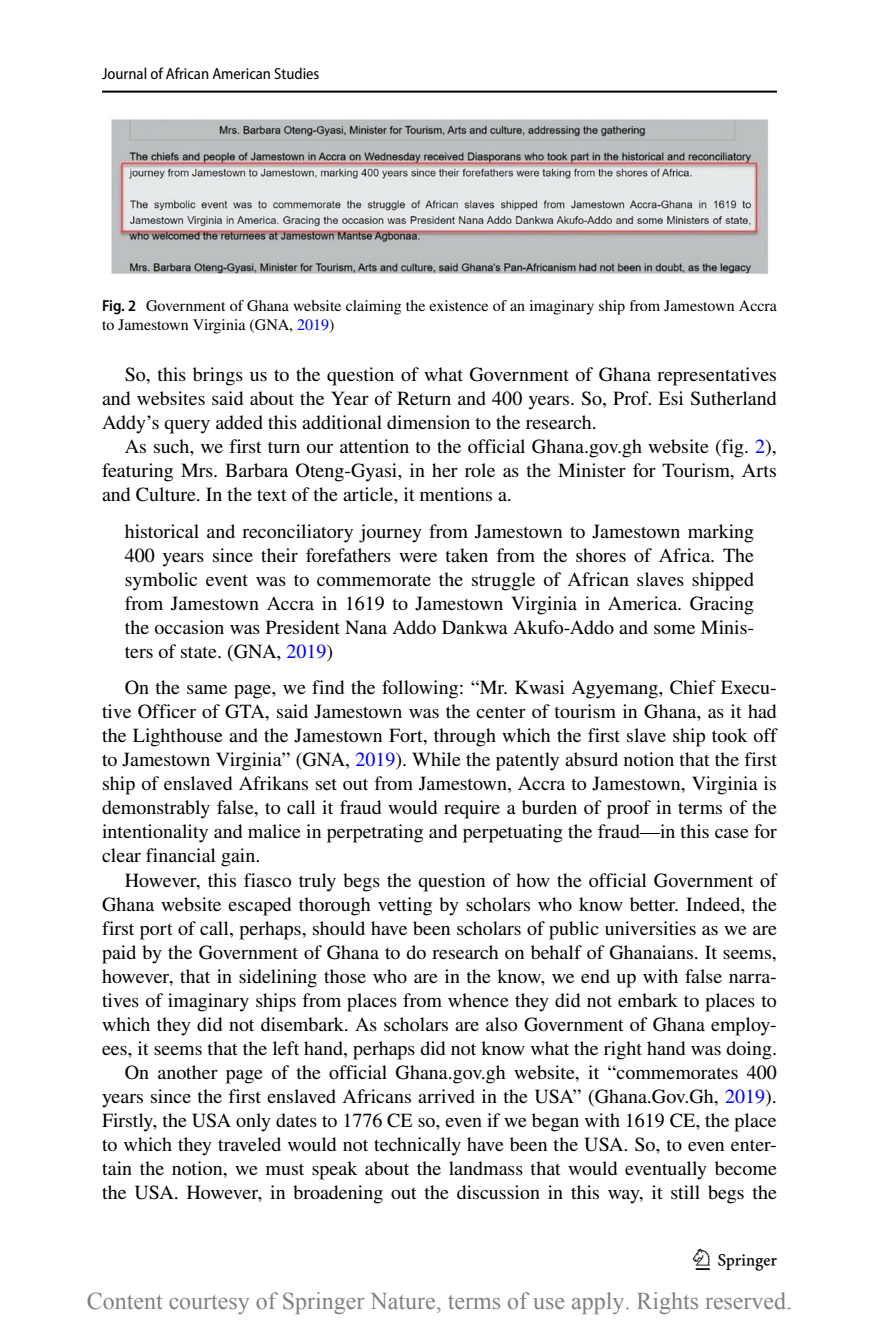
<style>
.page{position:relative;width:879px;height:1333px;background:#fff}
.page>*{position:absolute;margin:0;border:0;box-sizing:border-box;transform-origin:0 0}
.t1{font:30px "Springnew Regular 3";color:#000}
.t2{font:24px "Times New Roman";color:#808080}
.t3{font:20px/24px "STIX";color:#000;text-align:justify}
.t4{font:16px/19px "STIX";color:#000}
.t5{font:semi-condensed 16px "Myriad Pro";color:#000}
.s1{font-family:"Myriad Pro";font-weight:600;font-stretch:semi-condensed}
.s2{color:#00f}
.s3{font-style:inherit}
</style>
<div class="page">
<hr style="left:102px;top:91px;width:675px;height:2px;background:#000">
<img style="left:111px;top:119px;width:657px;height:155px">
<p class="t5" style="left:102px;top:65px;width:219px">Journal of African American Studies</p>
<p class="t4" style="left:102px;top:297px;width:676px"><span class="s1">Fig. 2</span> Government of Ghana website claiming the existence of an imaginary ship from Jamestown Accra to Jamestown Virginia (GNA, <span class="s2">2019</span>)</p>
<p class="t3" style="left:102px;top:364px;width:676px;text-indent:23px">So, this brings us to the question of what Government of Ghana representatives and websites said about the Year of Return and 400 years. So, Prof. Esi Sutherland Addy’s query added this additional dimension to the research.</p>
<p class="t3" style="left:102px;top:436px;width:676px;text-indent:23px">As such, we first turn our attention to the official Ghana.gov.gh website (fig. <span class="s2">2</span>), featuring Mrs. Barbara Oteng-Gyasi, in her role as the Minister for Tourism, Arts and Culture. In the text of the article, it mentions a.</p>
<p class="t3" style="left:125px;top:520px;width:631px">historical and reconciliatory journey from Jamestown to Jamestown marking 400 years since their forefathers were taken from the shores of Africa. The symbolic event was to commemorate the struggle of African slaves shipped from Jamestown Accra in 1619 to Jamestown Virginia in America. Gracing the occasion was President Nana Addo Dankwa Akufo-Addo and some Minis&shy;ters of state. (GNA, <span class="s2">2019</span>)</p>
<p class="t3" style="left:102px;top:677px;width:676px;text-indent:23px">On the same page, we find the following: “Mr. Kwasi Agyemang, Chief Execu&shy;tive Officer of GTA, said Jamestown was the center of tourism in Ghana, as it had the Lighthouse and the Jamestown Fort, through which the first slave ship took off to Jamestown Virginia” (GNA, <span class="s2">2019</span>). While the patently absurd notion that the first ship of enslaved Afrikans set out from Jamestown, Accra to Jamestown, Virginia is demonstrably false, to call it fraud would require a burden of proof in terms of the intentionality and malice in perpetrating and perpetuating the fraud—in this case for clear financial gain.</p>
<p class="t3" style="left:102px;top:869px;width:676px;text-align:right">However, this fiasco truly begs the question of how the official Government of Ghana website escaped thorough vetting by scholars who know better. Indeed, the first port of call, perhaps, should have been scholars of public universities as we are paid by the Government of Ghana to do research on behalf of Ghanaians. It seems, however, that in sidelining those who are in the know, we end up with false narra&shy;tives of imaginary ships from places from whence they did not embark to places to which they did not disembark. As scholars are also Government of Ghana employ&shy;ees, it seems that the left hand, perhaps did not know what the right hand was doing.<br>On another page of the official Ghana.gov.gh website, it “commemorates 400 years since the first enslaved Africans arrived in the USA” (Ghana.Gov.Gh, <span class="s2">2019</span>).<br>Firstly, the USA only dates to 1776 CE so, even if we began with 1619 <span class="s3">CE</span>, the place to which they traveled would not technically have been the USA. So, to even enter&shy;tain the notion, we must speak about the landmass that would eventually become the USA. However, in broadening out the discussion in this way, it still begs the</p>
<h1 class="t1" style="left:696px;top:1248px;width:83px">1 3</h1>
<p class="t2" style="left:87px;top:1292px;width:707px">Content courtesy of Springer Nature, terms of use apply. Rights reserved.</p>
</div>
